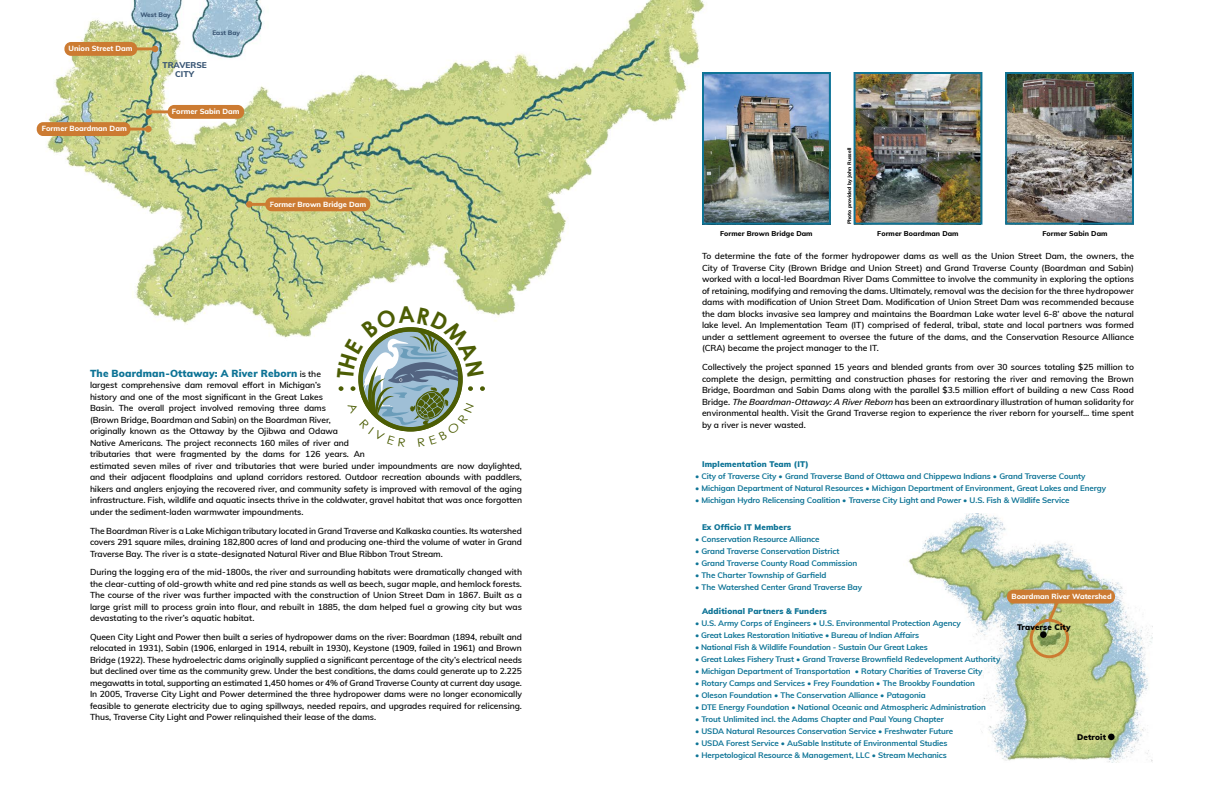
<style>
.page{position:relative;width:1224px;height:792px;background:#fff}
.page>*{position:absolute;margin:0;border:0;box-sizing:border-box;transform-origin:0 0}
.Body{font:900 10px "Muli";letter-spacing:.02em;color:#0e7496}
.Body-2{font:600 8.5px/11.5px "Muli";letter-spacing:-.005em;color:#000;text-align:justify}
.t1{font:800 8.3px "Muli";color:#375473}
.t2{font:700 8px "Muli";letter-spacing:-.01em;color:#0e7496}
.t3{font:900 8px "Muli";letter-spacing:.02em;color:#0e7496}
.t4{font:900 8px "Muli";letter-spacing:.02em;color:#000}
.t5{font:800 7.4px "Muli";color:#fff}
.t6{font:800 7px "Muli";letter-spacing:.01em;color:#000}
.t7{font:800 6.5px "Muli";color:#375473}
.Photo_by{font:800 5px "Muli";letter-spacing:.01em;color:#000}
.s1{font-weight:600;font-size:8.5px;color:#000}
.s2{font-style:italic}
</style>
<div class="page">
<img style="left:908px;top:514px;width:245px;height:248px">
<div style="left:1040px;top:631px;width:7px;height:7px;background:#000;border-radius:50%"></div>
<div style="left:1030px;top:619px;width:39px;height:39px;border:3px solid #cc7b32;border-radius:50%"></div>
<div style="left:1007px;top:590px;width:108px;height:14px;background:#cc7b32;border-radius:7px"></div>
<svg style="left:1046px;top:603px;width:16px;height:21px"></svg>
<div style="left:1108px;top:734px;width:7px;height:6px;background:#000;border-radius:50%"></div>
<img style="left:38px;top:0;width:669px;height:338px">
<svg style="left:152px;top:46px;width:6px;height:6px"></svg>
<div style="left:64px;top:42px;width:73px;height:14px;background:#cc7b32;border-radius:7px"></div>
<hr style="left:135px;top:47px;width:20px;height:3px;background:#cc7b32">
<div style="left:145px;top:126px;width:7px;height:6px;background:#cc7b32;border-radius:50%"></div>
<div style="left:37px;top:122px;width:94px;height:14px;background:#cc7b32;border-radius:6px"></div>
<hr style="left:128px;top:128px;width:20px;height:3px;background:#cc7b32">
<div style="left:246px;top:201px;width:7px;height:7px;background:#cc7b32;border-radius:50%"></div>
<div style="left:265px;top:197px;width:105px;height:14px;background:#cc7b32;border-radius:6px"></div>
<hr style="left:251px;top:203px;width:19px;height:3px;background:#cc7b32">
<svg style="left:146px;top:109px;width:6px;height:6px"></svg>
<div style="left:168px;top:105px;width:76px;height:14px;background:#cc7b32;border-radius:7px"></div>
<hr style="left:150px;top:110px;width:20px;height:3px;background:#cc7b32">
<img style="left:1008px;top:75px;width:123px;height:147px">
<div style="left:1005px;top:72px;width:129px;height:153px;border:2px solid #0e7496"></div>
<img style="left:857px;top:75px;width:122px;height:147px">
<div style="left:854px;top:72px;width:128px;height:153px;border:2px solid #0e7496"></div>
<img style="left:705px;top:75px;width:123px;height:147px">
<div style="left:702px;top:72px;width:129px;height:153px;border:2px solid #0e7496"></div>
<svg style="left:337px;top:306px;width:148px;height:126px"></svg>
<p class="t5" style="left:69px;top:43px;width:66px">Union Street Dam</p>
<p class="t7" style="left:140px;top:10px;width:32px">West Bay</p>
<p class="t7" style="left:212px;top:28px;width:29px">East Bay</p>
<p class="t1" style="left:163px;top:59px;width:46px">TRAVERSE</p>
<p class="t1" style="left:175px;top:68px;width:20px">CITY</p>
<p class="t5" style="left:42px;top:123px;width:86px">Former Boardman Dam</p>
<p class="t5" style="left:172px;top:106px;width:69px">Former Sabin Dam</p>
<p class="t5" style="left:270px;top:199px;width:98px">Former Brown Bridge Dam</p>
<p class="Body" style="left:90px;top:366px;width:233px">The Boardman-Ottaway: A River Reborn <span class="s1">is the</span></p>
<p class="Body-2" style="left:90px;top:379px;width:434px;text-align:left">largest comprehensive dam removal effort in Michigan’s<br>history and one of the most significant in the Great Lakes<br>Basin. The overall project involved removing three dams<br>(Brown Bridge, Boardman and Sabin) on the Boardman River,<br>originally known as the Ottaway by the Ojibwa and Odawa<br>Native Americans. The project reconnects 160 miles of river and<br>tributaries that were fragmented by the dams for 126 years. An<br>estimated seven miles of river and tributaries that were buried under impoundments are now daylighted, and their adjacent floodplains and upland corridors restored. Outdoor recreation abounds with paddlers, hikers and anglers enjoying the recovered river, and community safety is improved with removal of the aging infrastructure. Fish, wildlife and aquatic insects thrive in the coldwater, gravel habitat that was once forgotten under the sediment-laden warmwater impoundments.</p>
<p class="Body-2" style="left:90px;top:524px;width:434px">The Boardman River is a Lake Michigan tributary located in Grand Traverse and Kalkaska counties. Its watershed covers 291 square miles, draining 182,800 acres of land and producing one-third the volume of water in Grand Traverse Bay. The river is a state-designated Natural River and Blue Ribbon Trout Stream.</p>
<p class="Body-2" style="left:90px;top:566px;width:434px">During the logging era of the mid-1800s, the river and surrounding habitats were dramatically changed with the clear-cutting of old-growth white and red pine stands as well as beech, sugar maple, and hemlock forests.<br>The course of the river was further impacted with the construction of Union Street Dam in 1867. Built as a large grist mill to process grain into flour, and rebuilt in 1885, the dam helped fuel a growing city but was devastating to the river’s aquatic habitat.</p>
<p class="Body-2" style="left:90px;top:631px;width:434px">Queen City Light and Power then built a series of hydropower dams on the river: Boardman (1894, rebuilt and relocated in 1931), Sabin (1906, enlarged in 1914, rebuilt in 1930), Keystone (1909, failed in 1961) and Brown Bridge (1922). These hydroelectric dams originally supplied a significant percentage of the city’s electrical needs but declined over time as the community grew. Under the best conditions, the dams could generate up to 2.225 megawatts in total, supporting an estimated 1,450 homes or 4% of Grand Traverse County at current day usage.<br>In 2005, Traverse City Light and Power determined the three hydropower dams were no longer economically feasible to generate electricity due to aging spillways, needed repairs, and upgrades required for relicensing.<br>Thus, Traverse City Light and Power relinquished their lease of the dams.</p>
<p class="Photo_by" style="left:846px;top:224px;width:78px;rotate:-90deg">Photo provided by John Russell</p>
<p class="t6" style="left:720px;top:229px;width:94px">Former Brown Bridge Dam</p>
<p class="t6" style="left:877px;top:229px;width:83px">Former Boardman Dam</p>
<p class="t6" style="left:1043px;top:229px;width:66px">Former Sabin Dam</p>
<p class="Body-2" style="left:702px;top:250px;width:434px">To determine the fate of the former hydropower dams as well as the Union Street Dam, the owners, the City of Traverse City (Brown Bridge and Union Street) and Grand Traverse County (Boardman and Sabin) worked with a local-led Boardman River Dams Committee to involve the community in exploring the options of retaining, modifying and removing the dams. Ultimately, removal was the decision for the three hydropower dams with modification of Union Street Dam. Modification of Union Street Dam was recommended because the dam blocks invasive sea lamprey and maintains the Boardman Lake water level 6-8’ above the natural lake level. An Implementation Team (IT) comprised of federal, tribal, state and local partners was formed under a settlement agreement to oversee the future of the dams, and the Conservation Resource Alliance (CRA) became the project manager to the IT.</p>
<p class="Body-2" style="left:702px;top:361px;width:434px">Collectively the project spanned 15 years and blended grants from over 30 sources totaling $25 million to complete the design, permitting and construction phases for restoring the river and removing the Brown Bridge, Boardman and Sabin Dams along with the parallel $3.5 million effort of building a new Cass Road Bridge. <span class="s2">The Boardman-Ottaway:A RiverReborn</span> has been an extraordinary illustration of human solidarity for environmental health. Visit the Grand Traverse region to experience the river reborn for yourself… time spent by a river is never wasted.</p>
<p class="t3" style="left:702px;top:458px;width:108px">Implementation Team (IT)</p>
<p class="t2" style="left:695px;top:470px;width:392px">• City of Traverse City • Grand Traverse Band of Ottawa and Chippewa Indians • Grand Traverse County</p>
<p class="t2" style="left:695px;top:482px;width:413px">• Michigan Department of Natural Resources • Michigan Department of Environment, Great Lakes and Energy</p>
<p class="t2" style="left:695px;top:494px;width:376px">• Michigan Hydro Relicensing Coalition • Traverse City Light and Power • U.S. Fish &amp; Wildlife Service</p>
<p class="t3" style="left:702px;top:521px;width:91px">Ex Officio IT Members</p>
<p class="t2" style="left:695px;top:533px;width:126px">• Conservation Resource Alliance</p>
<p class="t2" style="left:695px;top:545px;width:146px">• Grand Traverse Conservation District</p>
<p class="t2" style="left:695px;top:557px;width:164px">• Grand Traverse County Road Commission</p>
<p class="t2" style="left:695px;top:569px;width:133px">• The Charter Township of Garfield</p>
<p class="t2" style="left:695px;top:581px;width:169px">• The Watershed Center Grand Traverse Bay</p>
<p class="t3" style="left:702px;top:605px;width:126px">Additional Partners &amp; Funders</p>
<p class="t2" style="left:695px;top:617px;width:267px">• U.S. Army Corps of Engineers • U.S. Environmental Protection Agency</p>
<p class="t2" style="left:695px;top:629px;width:226px">• Great Lakes Restoration Initiative • Bureau of Indian Affairs</p>
<p class="t2" style="left:695px;top:641px;width:234px">• National Fish &amp; Wildlife Foundation - Sustain Our Great Lakes</p>
<p class="t2" style="left:695px;top:653px;width:307px">• Great Lakes Fishery Trust • Grand Traverse Brownfield Redevelopment Authority</p>
<p class="t2" style="left:695px;top:665px;width:289px">• Michigan Department of Transportation • Rotary Charities of Traverse City</p>
<p class="t2" style="left:695px;top:677px;width:281px">• Rotary Camps and Services • Frey Foundation • The Brookby Foundation</p>
<p class="t2" style="left:695px;top:689px;width:232px">• Oleson Foundation • The Conservation Alliance • Patagonia</p>
<p class="t2" style="left:695px;top:701px;width:293px">• DTE Energy Foundation • National Oceanic and Atmospheric Administration</p>
<p class="t2" style="left:695px;top:713px;width:251px">• Trout Unlimited incl. the Adams Chapter and Paul Young Chapter</p>
<p class="t2" style="left:695px;top:725px;width:260px">• USDA Natural Resources Conservation Service • Freshwater Future</p>
<p class="t2" style="left:695px;top:737px;width:254px">• USDA Forest Service • AuSable Institute of Environmental Studies</p>
<p class="t2" style="left:695px;top:749px;width:253px">• Herpetological Resource &amp; Management, LLC • Stream Mechanics</p>
<p class="t5" style="left:1012px;top:591px;width:102px">Boardman River Watershed</p>
<p class="t4" style="left:1017px;top:621px;width:55px">Traverse City</p>
<p class="t4" style="left:1077px;top:731px;width:30px">Detroit</p>
</div>
